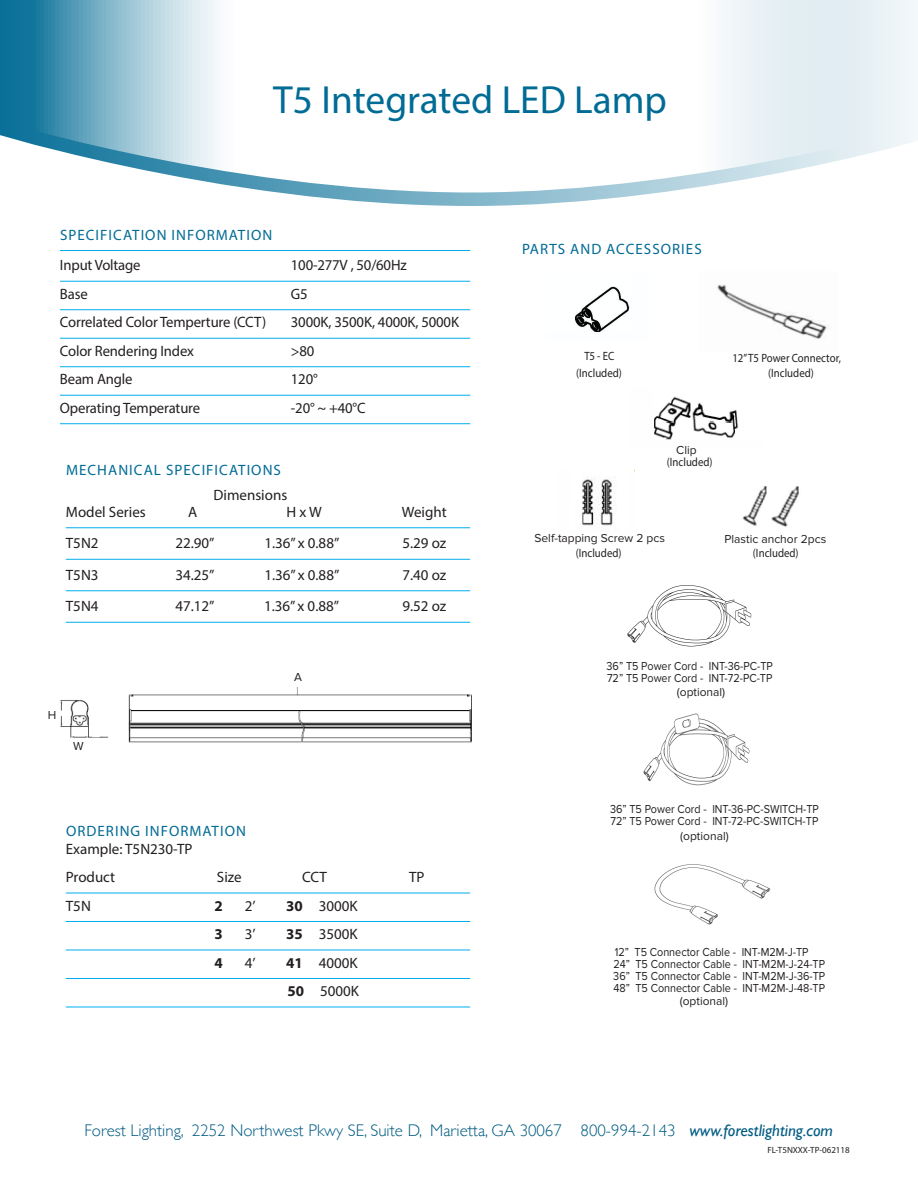
<style>
.page{position:relative;width:918px;height:1188px;background:#fff}
.page>*{position:absolute;margin:0;border:0;box-sizing:border-box;transform-origin:0 0}
.product_name{font:39.3px "Myriad Pro";color:#006b95}
.t1{font:300 16.95px "Gill Sans";color:#005c83}
.ruled_list{font:15px/28.5px "Myriad Pro";letter-spacing:-.01em;color:#231f20}
.subhead{font:15px "Myriad Pro";letter-spacing:.07em;color:#006b95}
.ruled_list-2{font:700 15px "Myriad Pro";color:#231f20}
.product_number_table{font:12px "Proxima Nova";color:#231f20;scale:.9 1}
.product_number_table-2{font:12px "Myriad Pro";color:#231f20;scale:.9 1}
.product_number_table-3{font:12px "Proxima Nova";color:#231f20}
.contact_copy{font:9px "Myriad Pro";color:#231f20}
.s1{font-weight:700}
.s2{font-weight:400;font-style:italic}
</style>
<div class="page">
<hr style="left:66px;top:527px;width:404px;height:1px;background:#00aeef">
<hr style="left:66px;top:559px;width:404px;height:1px;background:#00aeef">
<hr style="left:66px;top:590px;width:404px;height:1px;background:#00aeef">
<hr style="left:66px;top:622px;width:404px;height:1px;background:#00aeef">
<hr style="left:66px;top:893px;width:404px;height:1px;background:#00aeef">
<hr style="left:66px;top:921px;width:404px;height:1px;background:#00aeef">
<hr style="left:66px;top:950px;width:404px;height:1px;background:#00aeef">
<hr style="left:66px;top:978px;width:404px;height:1px;background:#00aeef">
<hr style="left:66px;top:1007px;width:404px;height:1px;background:#00aeef">
<hr style="left:60px;top:250px;width:410px;height:1px;background:#00aeef">
<hr style="left:60px;top:281px;width:410px;height:1px;background:#00aeef">
<hr style="left:60px;top:309px;width:410px;height:1px;background:#00aeef">
<hr style="left:60px;top:338px;width:410px;height:1px;background:#00aeef">
<hr style="left:60px;top:366px;width:410px;height:1px;background:#00aeef">
<hr style="left:60px;top:395px;width:410px;height:1px;background:#00aeef">
<hr style="left:60px;top:423px;width:410px;height:1px;background:#00aeef">
<svg style="left:0;top:0;width:918px;height:206px"></svg>
<img style="left:128px;top:687px;width:344px;height:56px">
<img style="left:60px;top:700px;width:49px;height:38px">
<img style="left:654px;top:396px;width:84px;height:44px">
<img style="left:717px;top:284px;width:110px;height:55px">
<img style="left:627px;top:585px;width:125px;height:62px">
<img style="left:643px;top:713px;width:107px;height:73px">
<img style="left:654px;top:864px;width:117px;height:61px">
<img style="left:575px;top:286px;width:55px;height:46px">
<img style="left:582px;top:477px;width:31px;height:49px">
<img style="left:742px;top:486px;width:25px;height:40px">
<img style="left:771px;top:486px;width:28px;height:41px">
<p class="product_name" style="left:273px;top:76px;width:395px">T5 Integrated LED Lamp</p>
<p class="subhead" style="left:60px;top:226px;width:214px">SPECIFICATION INFORMATION</p>
<p class="ruled_list" style="left:60px;top:251px;width:82px">Input Voltage</p>
<p class="ruled_list" style="left:291px;top:251px;width:117px">100-277V , 50/60Hz</p>
<p class="ruled_list" style="left:60px;top:279px;width:29px">Base</p>
<p class="ruled_list" style="left:291px;top:279px;width:18px">G5</p>
<p class="ruled_list" style="left:60px;top:308px;width:208px">Correlated Color Temperture (CCT)</p>
<p class="ruled_list" style="left:291px;top:308px;width:170px">3000K, 3500K, 4000K, 5000K</p>
<p class="ruled_list" style="left:60px;top:336px;width:136px">Color Rendering Index</p>
<p class="ruled_list" style="left:291px;top:336px;width:25px">&gt;80</p>
<p class="ruled_list" style="left:60px;top:365px;width:74px">Beam Angle</p>
<p class="ruled_list" style="left:291px;top:365px;width:28px">120°</p>
<p class="ruled_list" style="left:60px;top:393px;width:142px">Operating Temperature</p>
<p class="ruled_list" style="left:291px;top:393px;width:76px">-20° ~ +40°C</p>
<p class="subhead" style="left:66px;top:461px;width:217px">MECHANICAL SPECIFICATIONS</p>
<p class="ruled_list" style="left:214px;top:481px;width:75px">Dimensions</p>
<p class="subhead" style="left:522px;top:240px;width:181px">PARTS AND ACCESSORIES</p>
<p class="product_number_table-2" style="left:585px;top:349px;width:35px">T5 - EC</p>
<p class="product_number_table-2" style="left:576px;top:365px;width:52px">(Included)</p>
<p class="product_number_table-2" style="left:732px;top:350px;width:122px">12” T5 Power Connector,</p>
<p class="product_number_table-2" style="left:768px;top:365px;width:52px">(Included)</p>
<p class="product_number_table-3" style="left:676px;top:443px;width:22px">Clip</p>
<p class="product_number_table-2" style="left:667px;top:455px;width:52px">(Included)</p>
<p class="ruled_list" style="left:66px;top:497px;width:82px">Model Series</p>
<p class="ruled_list" style="left:188px;top:497px;width:11px">A</p>
<p class="ruled_list" style="left:287px;top:497px;width:37px">H x W</p>
<p class="ruled_list" style="left:402px;top:497px;width:46px">Weight</p>
<p class="ruled_list" style="left:66px;top:529px;width:34px">T5N2</p>
<p class="ruled_list" style="left:175px;top:529px;width:41px">22.90”</p>
<p class="ruled_list" style="left:264px;top:529px;width:77px">1.36” x 0.88”</p>
<p class="ruled_list" style="left:402px;top:529px;width:45px">5.29 oz</p>
<p class="ruled_list" style="left:66px;top:560px;width:34px">T5N3</p>
<p class="ruled_list" style="left:175px;top:560px;width:41px">34.25”</p>
<p class="ruled_list" style="left:264px;top:560px;width:77px">1.36” x 0.88”</p>
<p class="ruled_list" style="left:402px;top:560px;width:45px">7.40 oz</p>
<p class="ruled_list" style="left:66px;top:592px;width:34px">T5N4</p>
<p class="ruled_list" style="left:175px;top:592px;width:41px">47.12”</p>
<p class="ruled_list" style="left:264px;top:592px;width:77px">1.36” x 0.88”</p>
<p class="ruled_list" style="left:402px;top:592px;width:45px">9.52 oz</p>
<p class="product_number_table-3" style="left:48px;top:708px;width:10px">H</p>
<p class="product_number_table-3" style="left:73px;top:739px;width:12px">W</p>
<p class="product_number_table-3" style="left:294px;top:670px;width:9px">A</p>
<p class="subhead" style="left:66px;top:822px;width:182px">ORDERING INFORMATION</p>
<p class="ruled_list" style="left:66px;top:834px;width:128px">Example: T5N230-TP<br>Product</p>
<p class="ruled_list" style="left:217px;top:863px;width:26px">Size</p>
<p class="ruled_list" style="left:302px;top:863px;width:26px">CCT</p>
<p class="ruled_list" style="left:409px;top:863px;width:17px">TP</p>
<p class="ruled_list" style="left:66px;top:891px;width:27px">T5N</p>
<p class="ruled_list-2" style="left:214px;top:896px;width:10px">2</p>
<p class="ruled_list" style="left:245px;top:891px;width:12px">2’</p>
<p class="ruled_list" style="left:286px;top:891px;width:73px"><span class="s1">30</span> 3000K</p>
<p class="ruled_list-2" style="left:214px;top:924px;width:10px">3</p>
<p class="ruled_list" style="left:245px;top:920px;width:12px">3’</p>
<p class="ruled_list" style="left:286px;top:920px;width:73px"><span class="s1">35</span> 3500K</p>
<p class="ruled_list-2" style="left:214px;top:953px;width:10px">4</p>
<p class="ruled_list" style="left:245px;top:948px;width:12px">4’</p>
<p class="ruled_list" style="left:286px;top:948px;width:73px"><span class="s1">41</span> 4000K</p>
<p class="ruled_list" style="left:287px;top:977px;width:73px"><span class="s1">50</span> 5000K</p>
<p class="product_number_table-3" style="left:535px;top:532px;width:132px">Self-tapping Screw 2 pcs</p>
<p class="product_number_table-3" style="left:724px;top:533px;width:103px">Plastic anchor 2pcs</p>
<p class="product_number_table-2" style="left:576px;top:545px;width:52px">(Included)</p>
<p class="product_number_table-2" style="left:753px;top:545px;width:52px">(Included)</p>
<p class="product_number_table" style="left:607px;top:659px;width:186px">36” T5 Power Cord - INT-36-PC-TP</p>
<p class="product_number_table" style="left:607px;top:671px;width:185px">72” T5 Power Cord - INT-72-PC-TP</p>
<p class="product_number_table-3" style="left:677px;top:685px;width:50px">(optional)</p>
<p class="product_number_table" style="left:610px;top:802px;width:234px">36” T5 Power Cord - INT-36-PC-SWITCH-TP</p>
<p class="product_number_table" style="left:611px;top:814px;width:232px">72” T5 Power Cord - INT-72-PC-SWITCH-TP</p>
<p class="product_number_table-3" style="left:680px;top:829px;width:50px">(optional)</p>
<p class="product_number_table" style="left:615px;top:945px;width:217px">12” T5 Connector Cable - INT-M2M-J-TP</p>
<p class="product_number_table" style="left:613px;top:957px;width:237px">24” T5 Connector Cable - INT-M2M-J-24-TP</p>
<p class="product_number_table" style="left:613px;top:969px;width:237px">36” T5 Connector Cable - INT-M2M-J-36-TP</p>
<p class="product_number_table" style="left:613px;top:981px;width:237px">48” T5 Connector Cable - INT-M2M-J-48-TP</p>
<p class="product_number_table-3" style="left:680px;top:994px;width:50px">(optional)</p>
<p class="t1" style="left:85px;top:1117px;width:750px">Forest Lighting, 2252 Northwest Pkwy SE, Suite D, Marietta, GA 30067 800-994-2143 <span class="s2">www.forestlighting.com</span></p>
<p class="contact_copy" style="left:767px;top:1144px;width:84px">FL-T5NXXX-TP-062118</p>
</div>
